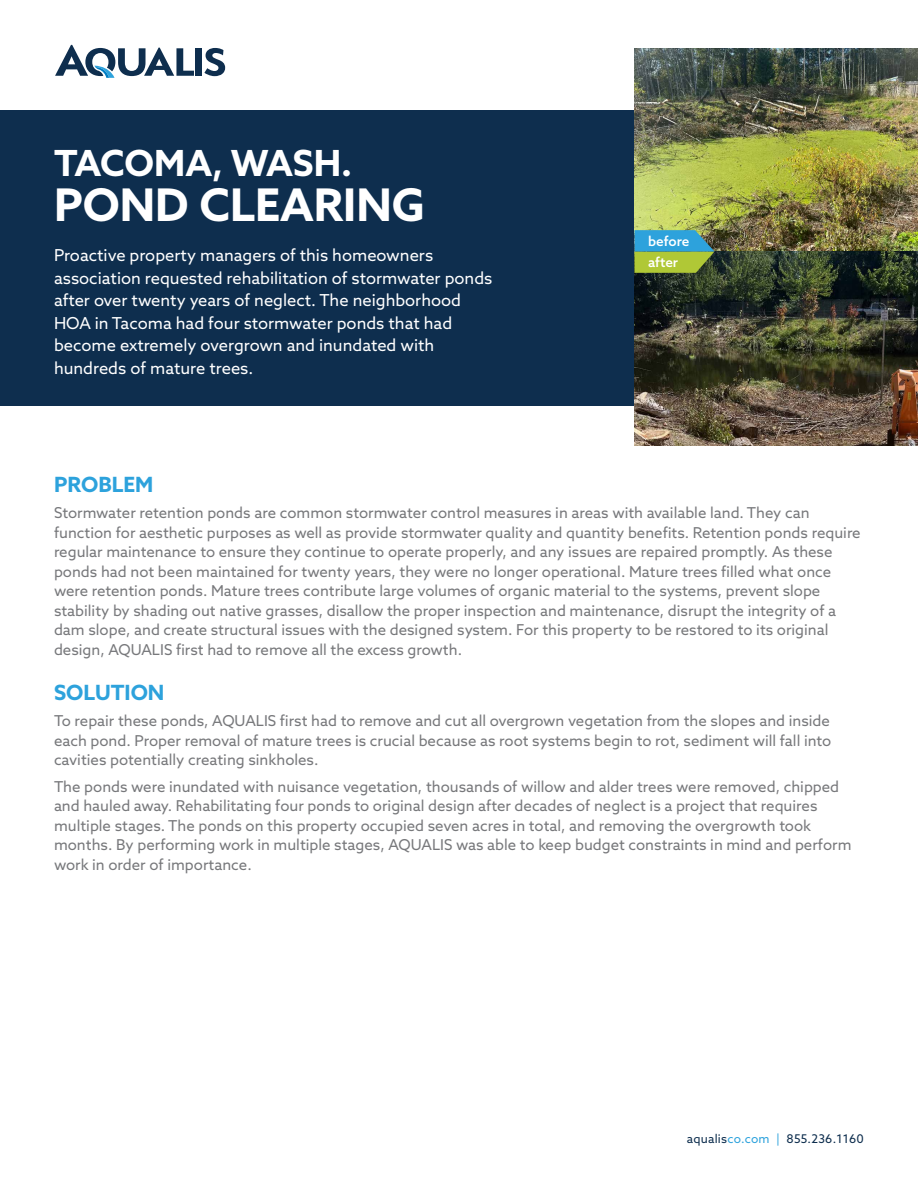
<style>
.page{position:relative;width:918px;height:1188px;background:#fff}
.page>*{position:absolute;margin:0;border:0;box-sizing:border-box;transform-origin:0 0}
.t1{font:700 45px "Azo Sans";color:#fff}
.t2{font:700 36px "Azo Sans";color:#fff}
.t3{font:700 21px "Azo Sans";color:#2da2dc}
.t4{font:16.5px/22.5px "Azo Sans";color:#fff}
.t5{font:15px/19.5px "Azo Sans";color:#77787b}
.t6{font:500 13.5px "Azo Sans";color:#fff}
.t7{font:12px "Azo Sans";letter-spacing:.02em;color:#0e2e4e}
.s1{color:#2da2dc}
</style>
<div class="page">
<div style="left:0;top:111px;width:918px;height:295px;background:#0e2e4e"></div>
<div style="left:195px;top:48px;width:7px;height:28px;background:#0e2e4e"></div>
<svg style="left:204px;top:48px;width:21px;height:28px"></svg>
<svg style="left:55px;top:45px;width:139px;height:33px"></svg>
<img style="left:635px;top:49px;width:283px;height:397px">
<svg style="left:634px;top:230px;width:81px;height:43px;background:#6aa77d"></svg>
<h2 class="t2" style="left:54px;top:140px;width:300px">TACOMA, WASH.</h2>
<h1 class="t1" style="left:54px;top:175px;width:372px">POND CLEARING</h1>
<p class="t4" style="left:54px;top:244px;width:440px">Proactive property managers of this homeowners association requested rehabilitation of stormwater ponds after over twenty years of neglect. The neighborhood HOA in Tacoma had four stormwater ponds that had become extremely overgrown and inundated with hundreds of mature trees.</p>
<p class="t6" style="left:648px;top:254px;width:32px">after</p>
<p class="t6" style="left:648px;top:232px;width:43px">before</p>
<h3 class="t3" style="left:54px;top:470px;width:101px">PROBLEM</h3>
<p class="t5" style="left:54px;top:503px;width:808px">Stormwater retention ponds are common stormwater control measures in areas with available land. They can function for aesthetic purposes as well as provide stormwater quality and quantity benefits. Retention ponds require regular maintenance to ensure they continue to operate properly, and any issues are repaired promptly. As these ponds had not been maintained for twenty years, they were no longer operational. Mature trees filled what once were retention ponds. Mature trees contribute large volumes of organic material to the systems, prevent slope stability by shading out native grasses, disallow the proper inspection and maintenance, disrupt the integrity of a dam slope, and create structural issues with the designed system. For this property to be restored to its original design, AQUALIS first had to remove all the excess growth.</p>
<h3 class="t3" style="left:54px;top:679px;width:112px">SOLUTION</h3>
<p class="t5" style="left:54px;top:711px;width:779px;text-align:justify">To repair these ponds, AQUALIS first had to remove and cut all overgrown vegetation from the slopes and inside each pond. Proper removal of mature trees is crucial because as root systems begin to rot, sediment will fall into cavities potentially creating sinkholes.</p>
<p class="t5" style="left:54px;top:776px;width:799px">The ponds were inundated with nuisance vegetation, thousands of willow and alder trees were removed, chipped and hauled away. Rehabilitating four ponds to original design after decades of neglect is a project that requires multiple stages. The ponds on this property occupied seven acres in total, and removing the overgrowth took months. By performing work in multiple stages, AQUALIS was able to keep budget constraints in mind and perform work in order of importance.</p>
<p class="t7" style="left:687px;top:1131px;width:179px">aqualis<span class="s1">co.com |</span> 855.236.1160</p>
</div>
